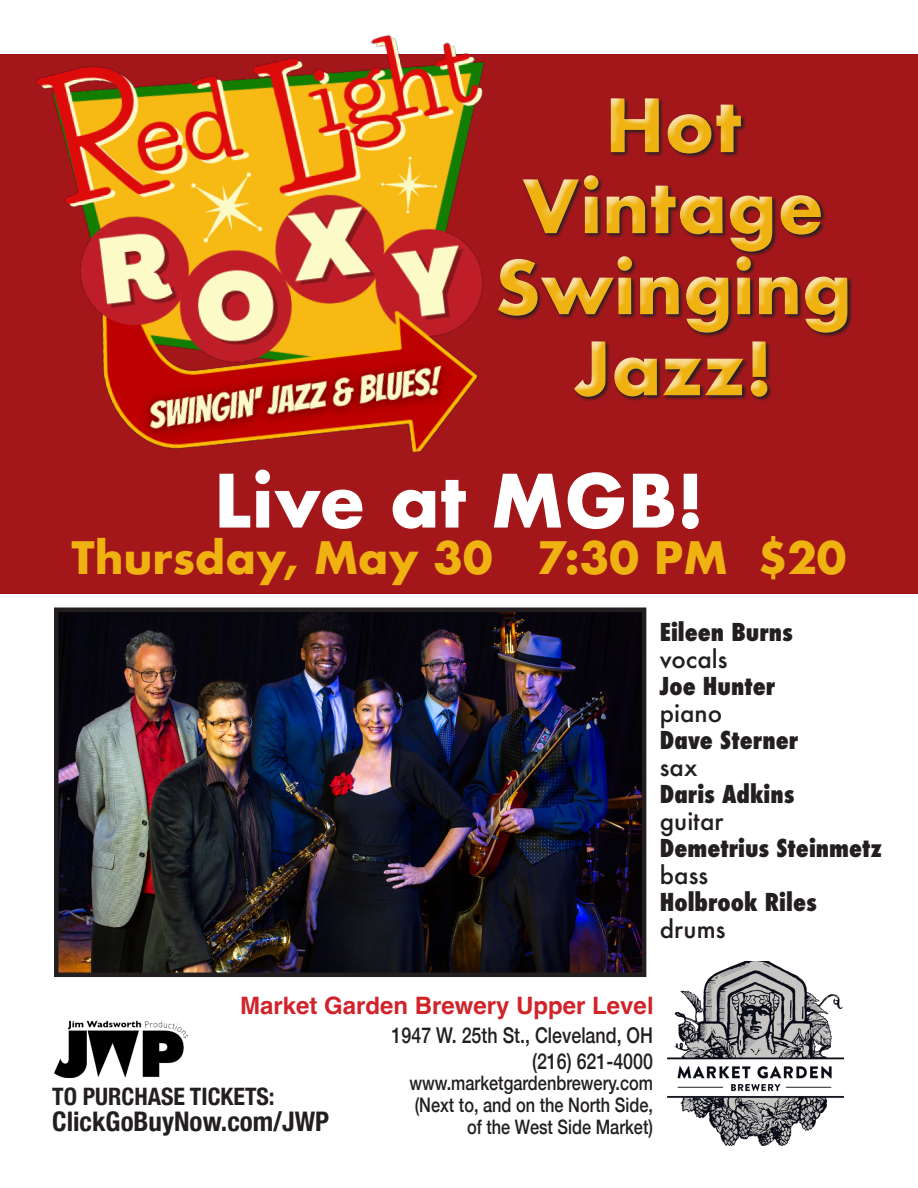
<style>
.page{position:relative;width:918px;height:1188px;background:#fff}
.page>*{position:absolute;margin:0;border:0;box-sizing:border-box;transform-origin:0 0}
.t1{font:700 71.4px/81px "Futura";color:#efb211;text-align:center}
.t2{font:700 71.4px "Futura";color:#fff}
.t3{font:700 43.5px "Futura";color:#efb211}
.t4{font:700 condensed 27px "Helvetica Neue";color:#231f20}
.t5{font:800 condensed 24px "Futura";color:#231f20}
.t6{font:500 24px "Futura";color:#231f20}
.t7{font:700 24px "Helvetica";color:#d1232a}
.t8{font:700 condensed 24px "Helvetica Neue";color:#231f20}
.t9{font:500 21.75px "Helvetica Neue";color:#231f20;scale:.82 1}
.t10{font:500 19.95px "Helvetica Neue";color:#231f20;scale:.82 1}
</style>
<div class="page">
<img style="left:59px;top:613px;width:582px;height:359px">
<div style="left:54px;top:608px;width:592px;height:369px;border:4px solid #231f20"></div>
<img style="left:668px;top:961px;width:176px;height:184px">
<img style="left:54px;top:1020px;width:134px;height:58px">
<div style="left:0;top:54px;width:918px;height:540px;background:#a3171b"></div>
<img style="left:36px;top:34px;width:449px;height:418px">
<div style="left:489px;top:91px;width:369px;height:317px;background:#fff;opacity:.75"></div>
<h1 class="t1" style="left:495px;top:85px;width:359px">Hot<br>Vintage<br>Swinging<br>Jazz!</h1>
<p class="t2" style="left:214px;top:449px;width:492px">Live at MGB!</p>
<p class="t3" style="left:71px;top:526px;width:777px">Thursday, May 30 7:30 PM $20</p>
<p class="t5" style="left:660px;top:616px;width:135px">Eileen Burns</p>
<p class="t6" style="left:660px;top:642px;width:69px">vocals</p>
<p class="t5" style="left:660px;top:670px;width:117px">Joe Hunter</p>
<p class="t6" style="left:660px;top:696px;width:64px">piano</p>
<p class="t5" style="left:660px;top:724px;width:140px">Dave Sterner</p>
<p class="t6" style="left:660px;top:750px;width:39px">sax</p>
<p class="t5" style="left:660px;top:778px;width:136px">Daris Adkins</p>
<p class="t6" style="left:660px;top:804px;width:65px">guitar</p>
<p class="t5" style="left:660px;top:832px;width:224px">Demetrius Steinmetz</p>
<p class="t6" style="left:660px;top:858px;width:50px">bass</p>
<p class="t5" style="left:660px;top:886px;width:158px">Holbrook Riles</p>
<p class="t6" style="left:660px;top:912px;width:67px">drums</p>
<p class="t7" style="left:240px;top:991px;width:415px">Market Garden Brewery Upper Level</p>
<p class="t8" style="left:52px;top:1077px;width:224px">TO PURCHASE TICKETS:</p>
<p class="t4" style="left:52px;top:1099px;width:279px">ClickGoBuyNow.com/JWP</p>
<p class="t9" style="left:392px;top:1018px;width:320px">1947 W. 25th St., Cleveland, OH</p>
<p class="t9" style="left:532px;top:1043px;width:149px">(216) 621-4000</p>
<p class="t10" style="left:409px;top:1067px;width:299px">www.marketgardenbrewery.com</p>
<p class="t10" style="left:415px;top:1089px;width:292px">(Next to, and on the North Side,</p>
<p class="t10" style="left:467px;top:1111px;width:228px">of the West Side Market)</p>
</div>
